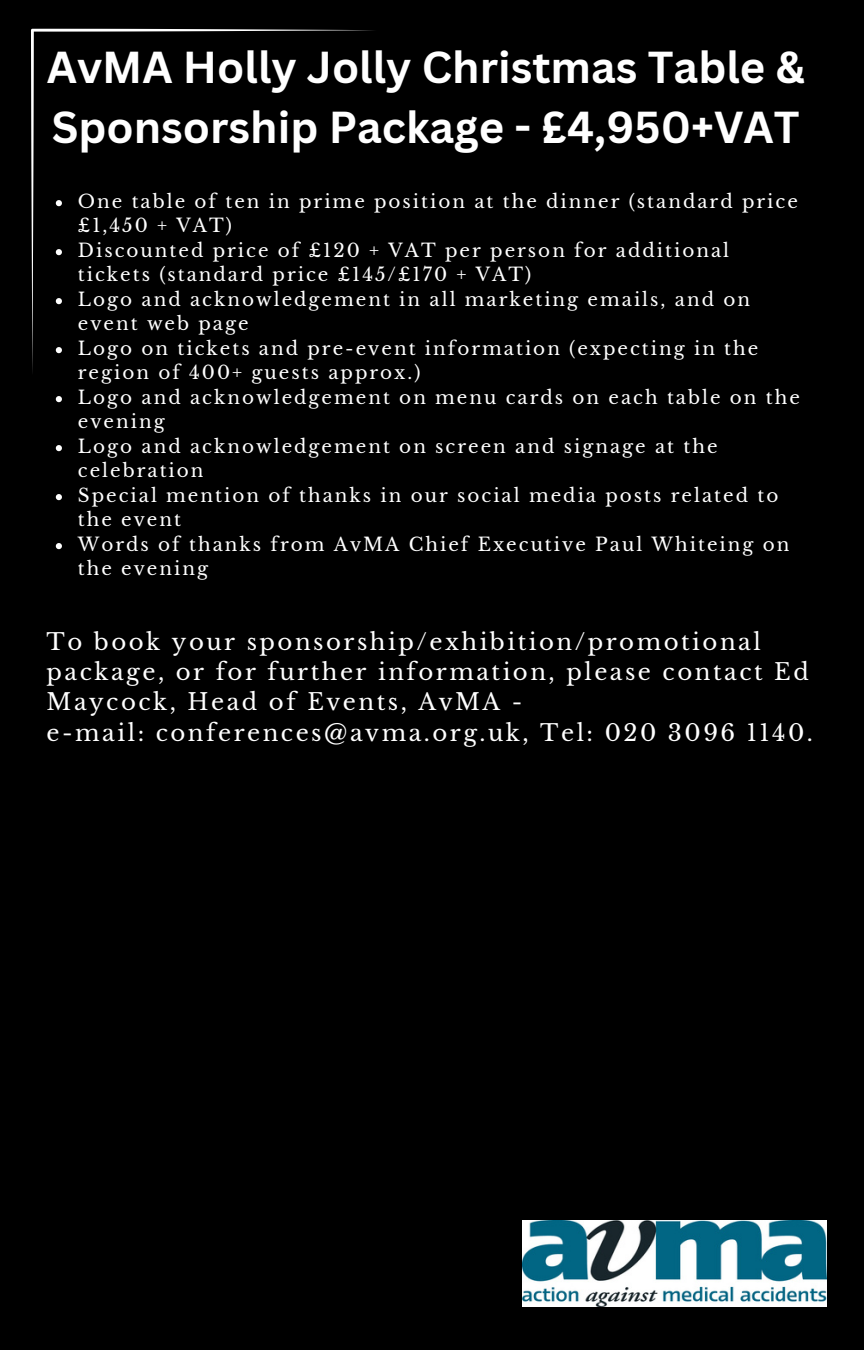
<style>
.page{position:relative;width:864px;height:1350px;background:#000}
.page>*{position:absolute;margin:0;border:0;box-sizing:border-box;transform-origin:0 0}
.t1{font:700 43.65px/60.8px "Canva Sans";color:#fff}
.t2{font:22.95px/30.4px "Libre Baskerville";letter-spacing:.11em;color:#fff}
.t3{font:18.45px/24.5px "Libre Baskerville";letter-spacing:.11em;color:#fff}
</style>
<div class="page">
<svg style="left:31px;top:29px;width:343px;height:343px"></svg>
<svg style="left:56px;top:200px;width:6px;height:6px"></svg>
<svg style="left:56px;top:249px;width:6px;height:6px"></svg>
<svg style="left:56px;top:298px;width:6px;height:6px"></svg>
<svg style="left:56px;top:347px;width:6px;height:6px"></svg>
<svg style="left:56px;top:396px;width:6px;height:6px"></svg>
<svg style="left:56px;top:445px;width:6px;height:6px"></svg>
<svg style="left:56px;top:494px;width:6px;height:6px"></svg>
<svg style="left:56px;top:543px;width:6px;height:6px"></svg>
<img style="left:522px;top:1221px;width:304px;height:86px">
<p class="t1" style="left:47px;top:35px;width:760px">AvMA Holly Jolly Christmas Table &amp;<br>Sponsorship Package - £4,950+VAT</p>
<h1 class="t3" style="left:78px;top:189px;width:722px">One table of ten in prime position at the dinner (standard price £1,450 + VAT)</h1>
<p class="t3" style="left:78px;top:238px;width:653px">Discounted price of £120 + VAT per person for additional tickets (standard price £145/£170 + VAT)</p>
<p class="t3" style="left:78px;top:287px;width:674px">Logo and acknowledgement in all marketing emails, and on event web page</p>
<p class="t3" style="left:78px;top:336px;width:682px">Logo on tickets and pre-event information (expecting in the region of 400+ guests approx.)</p>
<p class="t3" style="left:78px;top:385px;width:724px">Logo and acknowledgement on menu cards on each table on the evening</p>
<p class="t3" style="left:78px;top:434px;width:641px">Logo and acknowledgement on screen and signage at the celebration</p>
<p class="t3" style="left:78px;top:483px;width:702px">Special mention of thanks in our social media posts related to the event</p>
<p class="t3" style="left:78px;top:532px;width:713px">Words of thanks from AvMA Chief Executive Paul Whiteing on the evening</p>
<p class="t2" style="left:47px;top:626px;width:768px">To book your sponsorship/exhibition/promotional package, or for further information, please contact Ed Maycock, Head of Events, AvMA -<br>e-mail: conferences@avma.org.uk, Tel: 020 3096 1140.</p>
</div>
